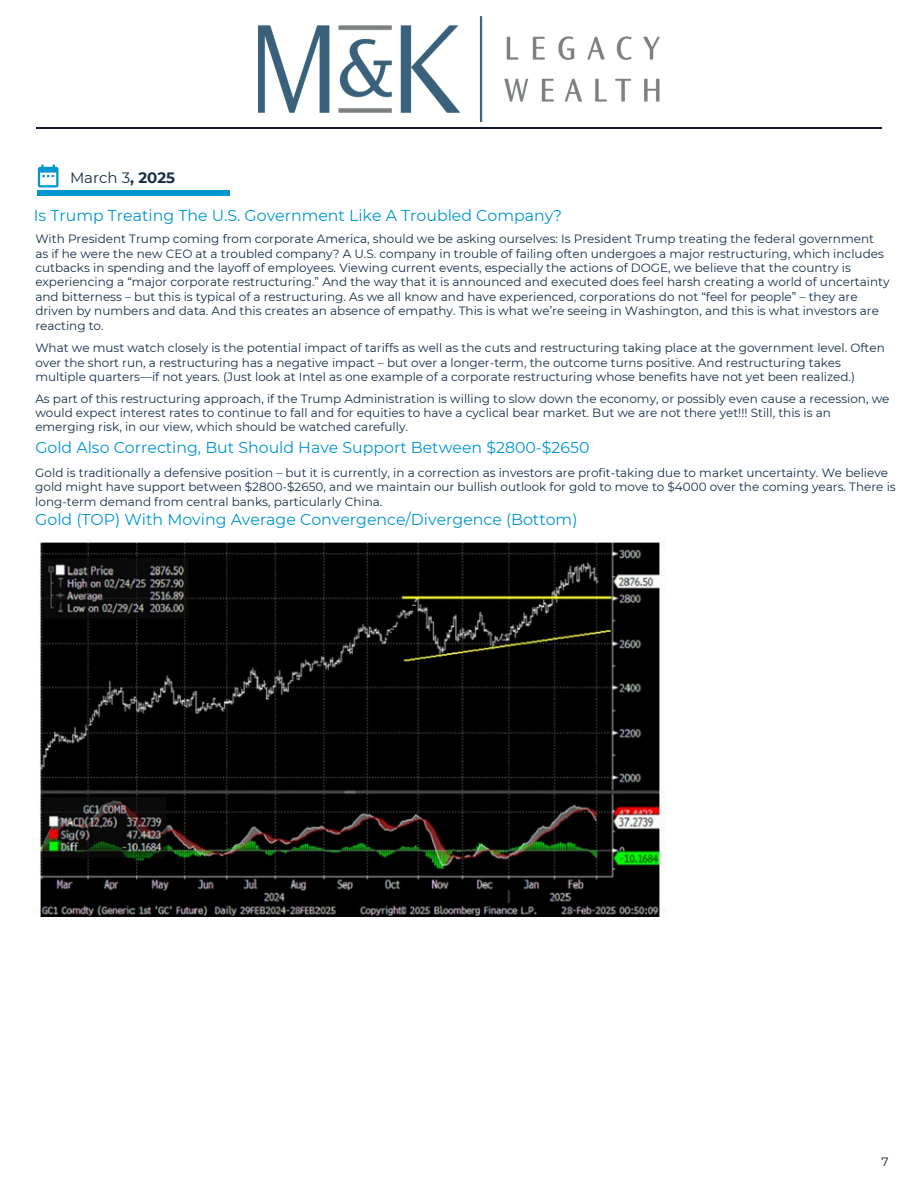
<style>
.page{position:relative;width:918px;height:1188px;background:#fff}
.page>*{position:absolute;margin:0;border:0;box-sizing:border-box;transform-origin:0 0}
.t1{font:15.75px "Montserrat";color:#0097ce}
.t2{font:15px "Montserrat";color:#162d4a}
.t3{font:12px "Montserrat";color:#152d4a}
.t4{font:12px "Montserrat";color:#00182f}
.s1{font-weight:700}
</style>
<div class="page">
<svg style="left:38px;top:165px;width:21px;height:23px"></svg>
<hr style="left:38px;top:191px;width:192px;height:4px;background:#0097ce">
<hr style="left:36px;top:127px;width:846px;height:2px;background:#121b2e">
<img style="left:40px;top:542px;width:625px;height:374px">
<img style="left:259px;top:17px;width:400px;height:105px">
<h1 class="t2" style="left:70px;top:169px;width:107px">March 3<span class="s1">, 2025</span></h1>
<p class="t1" style="left:34px;top:206px;width:530px">Is Trump Treating The U.S. Government Like A Troubled Company?</p>
<h1 class="t3" style="left:35px;top:232px;width:840px">With President Trump coming from corporate America, should we be asking ourselves: Is President Trump treating the federal government</h1>
<h1 class="t3" style="left:35px;top:246px;width:850px">as if he were the new CEO at a troubled company? A U.S. company in trouble of failing often undergoes a major restructuring, which includes</h1>
<p class="t3" style="left:35px;top:260px;width:817px">cutbacks in spending and the layoff of employees. Viewing current events, especially the actions of DOGE, we believe that the country is</p>
<p class="t3" style="left:35px;top:275px;width:856px">experiencing a “major corporate restructuring.” And the way that it is announced and executed does feel harsh creating a world of uncertainty</p>
<p class="t3" style="left:35px;top:289px;width:824px">and bitterness – but this is typical of a restructuring. As we all know and have experienced, corporations do not “feel for people” – they are</p>
<p class="t3" style="left:35px;top:304px;width:845px">driven by numbers and data. And this creates an absence of empathy. This is what we’re seeing in Washington, and this is what investors are</p>
<p class="t3" style="left:35px;top:318px;width:70px">reacting to.</p>
<p class="t3" style="left:35px;top:340px;width:851px">What we must watch closely is the potential impact of tariffs as well as the cuts and restructuring taking place at the government level. Often</p>
<p class="t3" style="left:35px;top:355px;width:807px">over the short run, a restructuring has a negative impact – but over a longer-term, the outcome turns positive. And restructuring takes</p>
<p class="t3" style="left:35px;top:369px;width:821px">multiple quarters—if not years. (Just look at Intel as one example of a corporate restructuring whose benefits have not yet been realized.)</p>
<p class="t3" style="left:35px;top:391px;width:856px">As part of this restructuring approach, if the Trump Administration is willing to slow down the economy, or possibly even cause a recession, we</p>
<p class="t3" style="left:35px;top:405px;width:797px">would expect interest rates to continue to fall and for equities to have a cyclical bear market. But we are not there yet!!! Still, this is an</p>
<p class="t3" style="left:35px;top:419px;width:374px">emerging risk, in our view, which should be watched carefully.</p>
<p class="t1" style="left:35px;top:438px;width:556px">Gold Also Correcting, But Should Have Support Between $2800-$2650</p>
<p class="t3" style="left:35px;top:465px;width:854px">Gold is traditionally a defensive position – but it is currently, in a correction as investors are profit-taking due to market uncertainty. We believe</p>
<h1 class="t3" style="left:35px;top:480px;width:862px">gold might have support between $2800-$2650, and we maintain our bullish outlook for gold to move to $4000 over the coming years. There is</h1>
<p class="t3" style="left:35px;top:494px;width:349px">long-term demand from central banks, particularly China.</p>
<p class="t1" style="left:35px;top:510px;width:544px">Gold (TOP) With Moving Average Convergence/Divergence (Bottom)</p>
<p class="t4" style="left:881px;top:1155px;width:9px">7</p>
</div>
